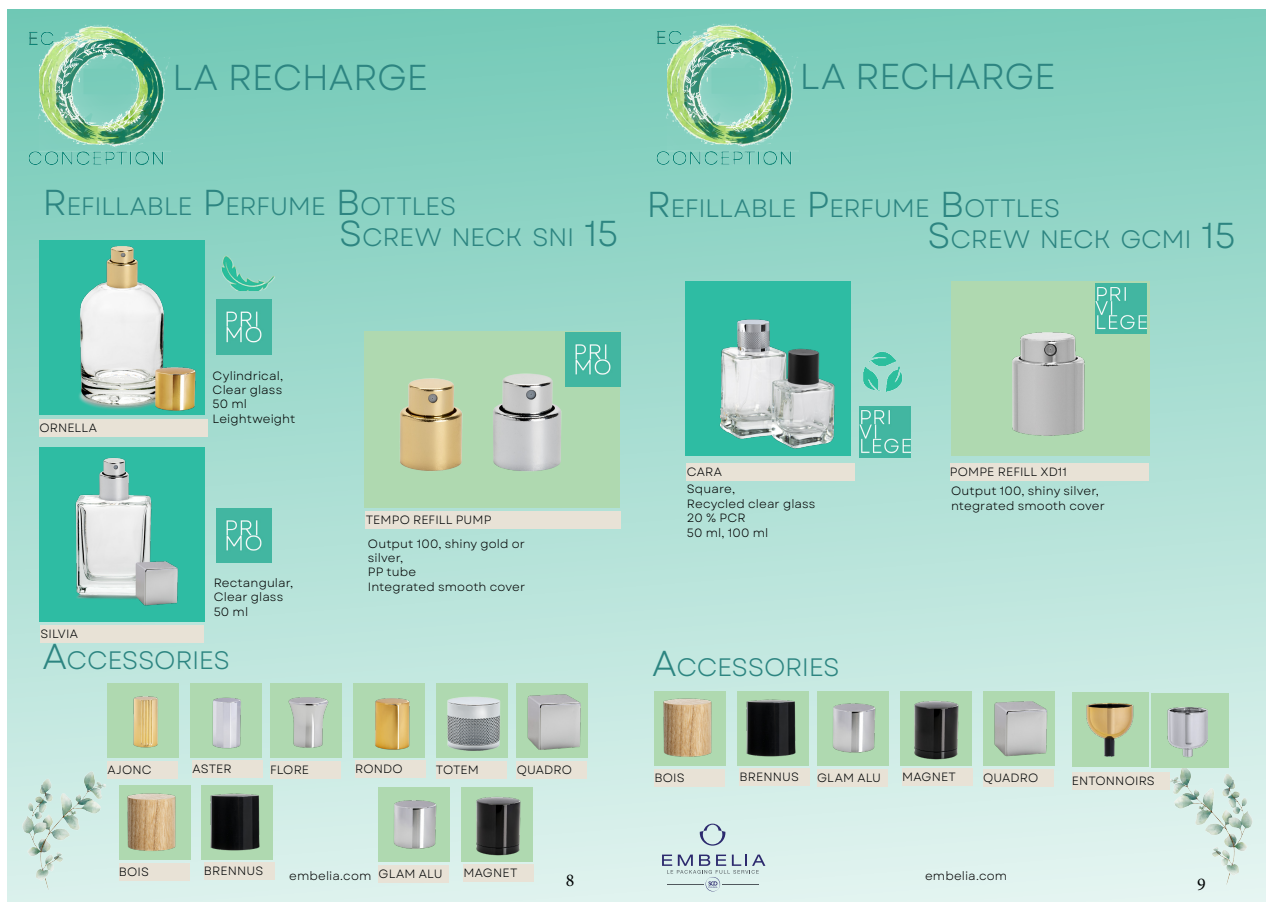
<style>
.page{position:relative;width:1276px;height:910px;background:#fff}
.page>*{position:absolute;margin:0;border:0;box-sizing:border-box;transform-origin:0 0}
.t1{font:36px "Garet";letter-spacing:-.015em;color:#2d8581}
.TITRE_OK{font:25.2px "Garet";letter-spacing:-.02em;color:#2d8581}
.t2{font:18px "Minion Pro";color:#010405}
.CARACTERISTIQUES{font:12px/14.4px "Garet";letter-spacing:.01em;color:#000}
.GAMME_PRIVILEGE{font:12px "Garet";letter-spacing:.01em;color:#010405}
.s1{font-size:36px}
</style>
<div class="page">
<div style="left:7px;top:9px;width:1259px;height:892px;background:linear-gradient(to bottom,#75cab8,#e0f3ef)"></div>
<img style="left:21px;top:24px;width:149px;height:149px">
<img style="left:9px;top:749px;width:107px;height:152px">
<img style="left:1158px;top:744px;width:95px;height:152px">
<svg style="left:700px;top:824px;width:25px;height:22px"></svg>
<svg style="left:662px;top:855px;width:103px;height:37px;background:#c5d7da"></svg>
<img style="left:649px;top:23px;width:149px;height:149px">
<div style="left:119px;top:786px;width:71px;height:74px;background:#afd9b0"></div>
<div style="left:654px;top:691px;width:71px;height:75px;background:#afd9b0"></div>
<div style="left:737px;top:691px;width:71px;height:75px;background:#afd9b0"></div>
<div style="left:202px;top:786px;width:71px;height:74px;background:#afd9b0"></div>
<div style="left:1151px;top:693px;width:78px;height:74px;background:#afd9b0"></div>
<div style="left:107px;top:684px;width:72px;height:74px;background:#afd9b0"></div>
<div style="left:39px;top:240px;width:166px;height:175px;background:#2ebca3"></div>
<div style="left:39px;top:448px;width:166px;height:174px;background:#2ebca3"></div>
<div style="left:951px;top:282px;width:198px;height:174px;background:#afd9b0"></div>
<img style="left:917px;top:246px;width:241px;height:202px">
<div style="left:685px;top:282px;width:165px;height:174px;background:#2ebca3"></div>
<img style="left:719px;top:291px;width:138px;height:164px">
<div style="left:365px;top:332px;width:255px;height:176px;background:#afd9b0"></div>
<img style="left:238px;top:300px;width:33px;height:54px">
<img style="left:217px;top:508px;width:54px;height:55px">
<img style="left:566px;top:332px;width:54px;height:55px">
<img style="left:400px;top:378px;width:63px;height:93px">
<img style="left:493px;top:362px;width:73px;height:109px">
<img style="left:39px;top:247px;width:199px;height:175px">
<img style="left:53px;top:451px;width:154px;height:176px">
<img style="left:181px;top:679px;width:82px;height:82px">
<img style="left:263px;top:676px;width:92px;height:92px">
<img style="left:346px;top:680px;width:82px;height:87px">
<img style="left:428px;top:679px;width:74px;height:90px">
<img style="left:736px;top:691px;width:60px;height:71px">
<img style="left:807px;top:684px;width:89px;height:92px">
<img style="left:888px;top:676px;width:100px;height:95px">
<img style="left:968px;top:679px;width:103px;height:104px">
<img style="left:1057px;top:670px;width:104px;height:104px">
<img style="left:654px;top:698px;width:67px;height:69px">
<img style="left:105px;top:683px;width:81px;height:72px">
<img style="left:124px;top:793px;width:62px;height:68px">
<img style="left:201px;top:786px;width:59px;height:71px">
<img style="left:369px;top:780px;width:89px;height:92px">
<img style="left:450px;top:775px;width:99px;height:92px">
<img style="left:502px;top:672px;width:103px;height:103px">
<img style="left:1142px;top:678px;width:73px;height:92px">
<img style="left:859px;top:349px;width:48px;height:47px">
<img style="left:859px;top:407px;width:51px;height:50px">
<img style="left:1095px;top:283px;width:51px;height:51px">
<img style="left:215px;top:242px;width:67px;height:48px">
<div style="left:39px;top:419px;width:168px;height:17px;background:#e8e2d6"></div>
<div style="left:40px;top:625px;width:164px;height:17px;background:#e8e2d6"></div>
<div style="left:366px;top:511px;width:255px;height:18px;background:#e8e2d6"></div>
<div style="left:687px;top:463px;width:168px;height:18px;background:#e8e2d6"></div>
<div style="left:950px;top:463px;width:198px;height:18px;background:#e8e2d6"></div>
<div style="left:107px;top:761px;width:71px;height:18px;background:#e8e2d6"></div>
<div style="left:192px;top:760px;width:71px;height:17px;background:#e8e2d6"></div>
<div style="left:270px;top:761px;width:70px;height:18px;background:#e8e2d6"></div>
<div style="left:355px;top:760px;width:70px;height:17px;background:#e8e2d6"></div>
<div style="left:436px;top:761px;width:70px;height:18px;background:#e8e2d6"></div>
<div style="left:654px;top:769px;width:70px;height:17px;background:#e8e2d6"></div>
<div style="left:739px;top:768px;width:70px;height:17px;background:#e8e2d6"></div>
<div style="left:817px;top:769px;width:70px;height:17px;background:#e8e2d6"></div>
<div style="left:902px;top:768px;width:70px;height:17px;background:#e8e2d6"></div>
<div style="left:983px;top:769px;width:70px;height:17px;background:#e8e2d6"></div>
<div style="left:119px;top:863px;width:70px;height:18px;background:#e8e2d6"></div>
<div style="left:204px;top:862px;width:70px;height:17px;background:#e8e2d6"></div>
<div style="left:378px;top:865px;width:71px;height:18px;background:#e8e2d6"></div>
<div style="left:463px;top:864px;width:71px;height:18px;background:#e8e2d6"></div>
<div style="left:517px;top:761px;width:70px;height:18px;background:#e8e2d6"></div>
<div style="left:1071px;top:772px;width:98px;height:18px;background:#e8e2d6"></div>
<h1 class="t1" style="left:172px;top:55px;width:251px">LA RECHARGE</h1>
<h1 class="t1" style="left:799px;top:54px;width:251px">LA RECHARGE</h1>
<p class="TITRE_OK" style="left:43px;top:191px;width:415px"><span class="s1">R</span>EFILLABLE <span class="s1">P</span>ERFUME <span class="s1">B</span>OTTLES</p>
<p class="TITRE_OK" style="left:339px;top:222px;width:281px"><span class="s1">S</span>CREW NECK SNI <span class="s1">15</span></p>
<p class="TITRE_OK" style="left:646px;top:193px;width:415px"><span class="s1">R</span>EFILLABLE <span class="s1">P</span>ERFUME <span class="s1">B</span>OTTLES</p>
<p class="TITRE_OK" style="left:927px;top:224px;width:310px"><span class="s1">S</span>CREW NECK GCMI <span class="s1">15</span></p>
<p class="GAMME_PRIVILEGE" style="left:39px;top:420px;width:59px">ORNELLA</p>
<p class="GAMME_PRIVILEGE" style="left:40px;top:626px;width:39px">SILVIA</p>
<p class="CARACTERISTIQUES" style="left:213px;top:369px;width:72px">Cylindrical,</p>
<p class="CARACTERISTIQUES" style="left:213px;top:383px;width:71px">Clear glass</p>
<p class="CARACTERISTIQUES" style="left:213px;top:397px;width:36px">50 ml</p>
<p class="CARACTERISTIQUES" style="left:213px;top:412px;width:84px">Leightweight</p>
<p class="CARACTERISTIQUES" style="left:214px;top:576px;width:81px">Rectangular,</p>
<p class="CARACTERISTIQUES" style="left:214px;top:590px;width:71px">Clear glass</p>
<p class="CARACTERISTIQUES" style="left:214px;top:605px;width:36px">50 ml</p>
<p class="TITRE_OK" style="left:43px;top:645px;width:189px"><span class="s1">A</span>CCESSOR IES</p>
<p class="GAMME_PRIVILEGE" style="left:366px;top:513px;width:127px">TEMPO REFILL PUMP</p>
<p class="CARACTERISTIQUES" style="left:368px;top:537px;width:159px">Output 100, shiny gold or silver,</p>
<p class="CARACTERISTIQUES" style="left:368px;top:565px;width:159px">PP tube<br>Integrated smooth cover</p>
<p class="GAMME_PRIVILEGE" style="left:107px;top:762px;width:46px">AJONC</p>
<p class="GAMME_PRIVILEGE" style="left:192px;top:761px;width:41px">ASTER</p>
<p class="GAMME_PRIVILEGE" style="left:270px;top:762px;width:41px">FLORE</p>
<p class="GAMME_PRIVILEGE" style="left:355px;top:761px;width:49px">RONDO</p>
<p class="GAMME_PRIVILEGE" style="left:436px;top:762px;width:44px">TOTEM</p>
<p class="GAMME_PRIVILEGE" style="left:517px;top:762px;width:57px">QUADRO</p>
<p class="GAMME_PRIVILEGE" style="left:687px;top:465px;width:37px">CARA</p>
<p class="GAMME_PRIVILEGE" style="left:950px;top:465px;width:119px">POMPE REFILL XD11</p>
<p class="CARACTERISTIQUES" style="left:951px;top:484px;width:149px">Output 100, shiny silver,</p>
<p class="CARACTERISTIQUES" style="left:951px;top:499px;width:155px">ntegrated smooth cover</p>
<p class="CARACTERISTIQUES" style="left:687px;top:482px;width:50px">Square,</p>
<p class="CARACTERISTIQUES" style="left:687px;top:497px;width:130px">Recycled clear glass</p>
<p class="CARACTERISTIQUES" style="left:687px;top:511px;width:60px">20 % PCR</p>
<p class="CARACTERISTIQUES" style="left:687px;top:525px;width:83px">50 ml, 100 ml</p>
<p class="TITRE_OK" style="left:652px;top:652px;width:189px"><span class="s1">A</span>CCESSOR IES</p>
<p class="GAMME_PRIVILEGE" style="left:654px;top:770px;width:32px">BOIS</p>
<p class="GAMME_PRIVILEGE" style="left:739px;top:769px;width:61px">BRENNUS</p>
<p class="GAMME_PRIVILEGE" style="left:817px;top:770px;width:65px">GLAM ALU</p>
<p class="GAMME_PRIVILEGE" style="left:902px;top:769px;width:55px">MAGNET</p>
<p class="GAMME_PRIVILEGE" style="left:983px;top:770px;width:57px">QUADRO</p>
<p class="GAMME_PRIVILEGE" style="left:1071px;top:774px;width:84px">ENTONNOIRS</p>
<p class="GAMME_PRIVILEGE" style="left:119px;top:864px;width:32px">BOIS</p>
<p class="GAMME_PRIVILEGE" style="left:204px;top:863px;width:61px">BRENNUS</p>
<p class="GAMME_PRIVILEGE" style="left:378px;top:867px;width:65px">GLAM ALU</p>
<p class="GAMME_PRIVILEGE" style="left:463px;top:866px;width:55px">MAGNET</p>
<p class="CARACTERISTIQUES" style="left:289px;top:869px;width:84px">embelia.com</p>
<p class="CARACTERISTIQUES" style="left:925px;top:869px;width:84px">embelia.com</p>
<h3 class="t2" style="left:566px;top:868px;width:10px">8</h3>
<h3 class="t2" style="left:1197px;top:872px;width:10px">9</h3>
</div>
